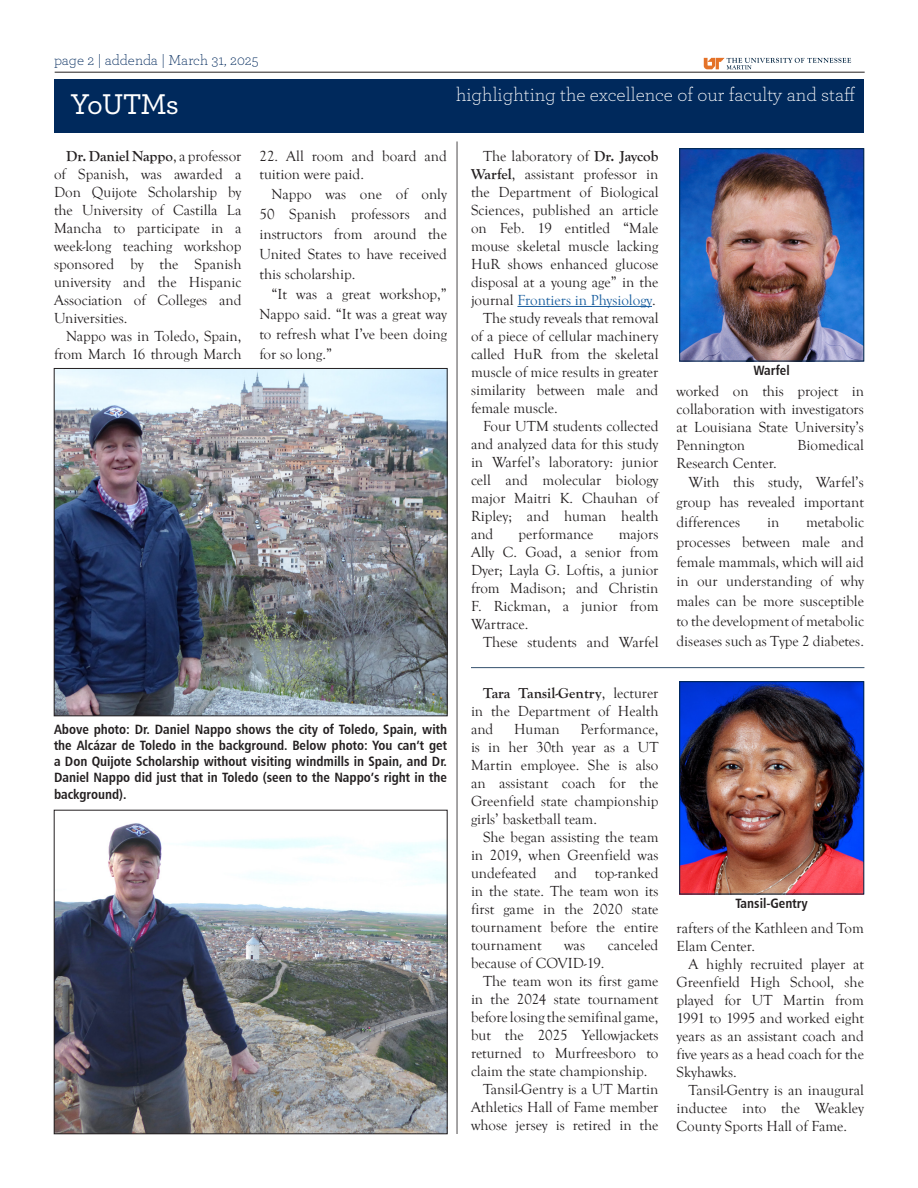
<style>
.page{position:relative;width:918px;height:1188px;background:#fff}
.page>*{position:absolute;margin:0;border:0;box-sizing:border-box;transform-origin:0 0}
.t1{font:500 30px "Archer";letter-spacing:-.035em;color:#fff}
.Secondary_Headline{font:300 19.5px "Archer";color:#fff}
.Body_Text{font:15px/18px "Goudy Old Style T";color:#231f20;text-align:justify}
.t2{font:300 15px "Archer";color:#00295c}
.Cutline{font:13.5px/16.2px "Humanist 777 BT Bold Condensed B";color:#231f20;text-align:justify}
.s1{font-weight:700}
.s2{color:#175d9e}
</style>
<div class="page">
<hr style="left:55px;top:72px;width:810px;height:1px;background:#231f20">
<svg style="left:704px;top:58px;width:147px;height:11px"></svg>
<div style="left:54px;top:79px;width:810px;height:54px;background:#00295c"></div>
<hr style="left:517px;top:306px;width:135px;height:1px;background:#175d9e">
<img style="left:682px;top:150px;width:180px;height:209px">
<div style="left:680px;top:148px;width:184px;height:213px;border:1px solid #002649"></div>
<img style="left:56px;top:823px;width:389px;height:309px">
<div style="left:54px;top:810px;width:393px;height:324px;border:1px solid #231f20"></div>
<img style="left:56px;top:370px;width:389px;height:344px">
<div style="left:54px;top:368px;width:393px;height:348px;border:1px solid #231f20"></div>
<hr style="left:457px;top:141px;width:1px;height:993px;background:#231f20">
<hr style="left:471px;top:667px;width:393px;height:1px;background:#002649">
<img style="left:682px;top:683px;width:180px;height:209px">
<div style="left:680px;top:681px;width:184px;height:213px;border:1px solid #002649"></div>
<p class="t2" style="left:54px;top:51px;width:206px">page 2 | addenda | March 31, 2025</p>
<p class="t1" style="left:70px;top:82px;width:110px">YoUTMs</p>
<p class="Secondary_Headline" style="left:456px;top:82px;width:401px">highlighting the excellence of our faculty and staff</p>
<p class="Body_Text" style="left:471px;top:148px;width:189px;text-indent:12px">The laboratory of <span class="s1">Dr. Jaycob Warfel</span>, assistant professor in the Department of Biological Sciences, published an article on Feb. 19 entitled “Male mouse skeletal muscle lacking HuR shows enhanced glucose disposal at a young age” in the journal <span class="s2">Frontiers in Physiology</span>.</p>
<p class="Body_Text" style="left:471px;top:310px;width:189px;text-indent:12px">The study reveals that removal of a piece of cellular machinery called HuR from the skeletal muscle of mice results in greater similarity between male and female muscle.</p>
<p class="Body_Text" style="left:471px;top:418px;width:189px;text-indent:12px">Four UTM students collected and analyzed data for this study in Warfel’s laboratory: junior cell and molecular biology major Maitri K. Chauhan of Ripley; and human health and</p>
<p class="Body_Text" style="left:260px;top:148px;width:189px">22. All room and board and tuition were paid.</p>
<p class="Body_Text" style="left:260px;top:185px;width:189px;line-height:20px;text-indent:12px">Nappo was one of only 50 Spanish professors and instructors from around the United States to have received this scholarship.</p>
<p class="Body_Text" style="left:260px;top:284px;width:189px;line-height:20px;text-indent:12px">“It was a great workshop,” Nappo said. “It was a great way to refresh what I’ve been doing for so long.”</p>
<p class="Body_Text" style="left:54px;top:148px;width:189px;text-indent:12px"><span class="s1">Dr. Daniel Nappo</span>, a professor of Spanish, was awarded a Don Quijote Scholarship by the University of Castilla La Mancha to participate in a week-long teaching workshop sponsored by the Spanish university and the Hispanic Association of Colleges and Universities.</p>
<p class="Body_Text" style="left:54px;top:328px;width:189px;text-align:right">Nappo was in Toledo, Spain, from March 16 through March</p>
<p class="Cutline" style="left:754px;top:362px;width:38px">Warfel</p>
<p class="Body_Text" style="left:676px;top:382px;width:189px">worked on this project in collaboration with investigators at Louisiana State University’s Pennington</p>
<p class="Body_Text" style="left:797px;top:436px;width:68px">Biomedical</p>
<p class="Body_Text" style="left:676px;top:454px;width:102px">Research Center.</p>
<p class="Body_Text" style="left:676px;top:473px;width:189px;line-height:19.8px;text-indent:12px">With this study, Warfel’s group has revealed important differences</p>
<p class="Body_Text" style="left:676px;top:513px;width:189px;line-height:19.8px;text-indent:130px">metabolic processes between male and female mammals, which will aid in our understanding of why males can be more susceptible to the development of metabolic diseases such as Type 2 diabetes.</p>
<p class="Body_Text" style="left:767px;top:513px;width:14px">in</p>
<p class="Body_Text" style="left:519px;top:526px;width:76px">performance</p>
<p class="Body_Text" style="left:471px;top:526px;width:189px;text-indent:148px">majors Ally C. Goad, a senior from Dyer; Layla G. Loftis, a junior from Madison; and Christin F. Rickman, a junior from Wartrace.</p>
<p class="Body_Text" style="left:483px;top:634px;width:177px">These students and Warfel</p>
<p class="Cutline" style="left:54px;top:721px;width:395px">Above photo: Dr. Daniel Nappo shows the city of Toledo, Spain, with the Alcázar de Toledo in the background. Below photo: You can’t get a Don Quijote Scholarship without visiting windmills in Spain, and Dr.<br>Daniel Nappo did just that in Toledo (seen to the Nappo’s right in the background).</p>
<p class="Body_Text" style="left:471px;top:684px;width:189px;text-indent:12px"><span class="s1">Tara Tansil-Gentry</span>, lecturer in the Department of Health and</p>
<p class="Body_Text" style="left:471px;top:720px;width:189px;text-indent:109px">Performance, is in her 30th year as a UT Martin employee. She is also an assistant coach for the Greenfield state championship girls’ basketball team.</p>
<p class="Body_Text" style="left:471px;top:828px;width:189px;text-indent:12px">She began assisting the team in 2019, when Greenfield was undefeated and top-ranked in the state. The team won its first game in the 2020 state tournament before the entire tournament</p>
<p class="Body_Text" style="left:514px;top:720px;width:47px">Human</p>
<p class="Body_Text" style="left:564px;top:936px;width:22px">was</p>
<p class="Body_Text" style="left:608px;top:936px;width:52px">canceled</p>
<p class="Body_Text" style="left:471px;top:954px;width:135px">because of COVID-19.</p>
<p class="Body_Text" style="left:471px;top:972px;width:189px;text-indent:12px">The team won its first game in the 2024 state tournament before losing the semifinal game, but the 2025 Yellowjackets returned to Murfreesboro to claim the state championship.</p>
<p class="Body_Text" style="left:471px;top:1080px;width:189px;text-indent:12px">Tansil-Gentry is a UT Martin Athletics Hall of Fame member whose jersey is retired in the</p>
<p class="Cutline" style="left:736px;top:895px;width:74px">Tansil-Gentry</p>
<p class="Body_Text" style="left:676px;top:920px;width:189px">rafters of the Kathleen and Tom<br>Elam Center.</p>
<p class="Body_Text" style="left:676px;top:956px;width:189px;text-indent:12px">A highly recruited player at Greenfield High School, she played for UT Martin from 1991 to 1995 and worked eight years as an assistant coach and five years as a head coach for the Skyhawks.</p>
<p class="Body_Text" style="left:676px;top:1082px;width:189px;text-indent:12px">Tansil-Gentry is an inaugural inductee into the Weakley County Sports Hall of Fame.</p>
</div>
